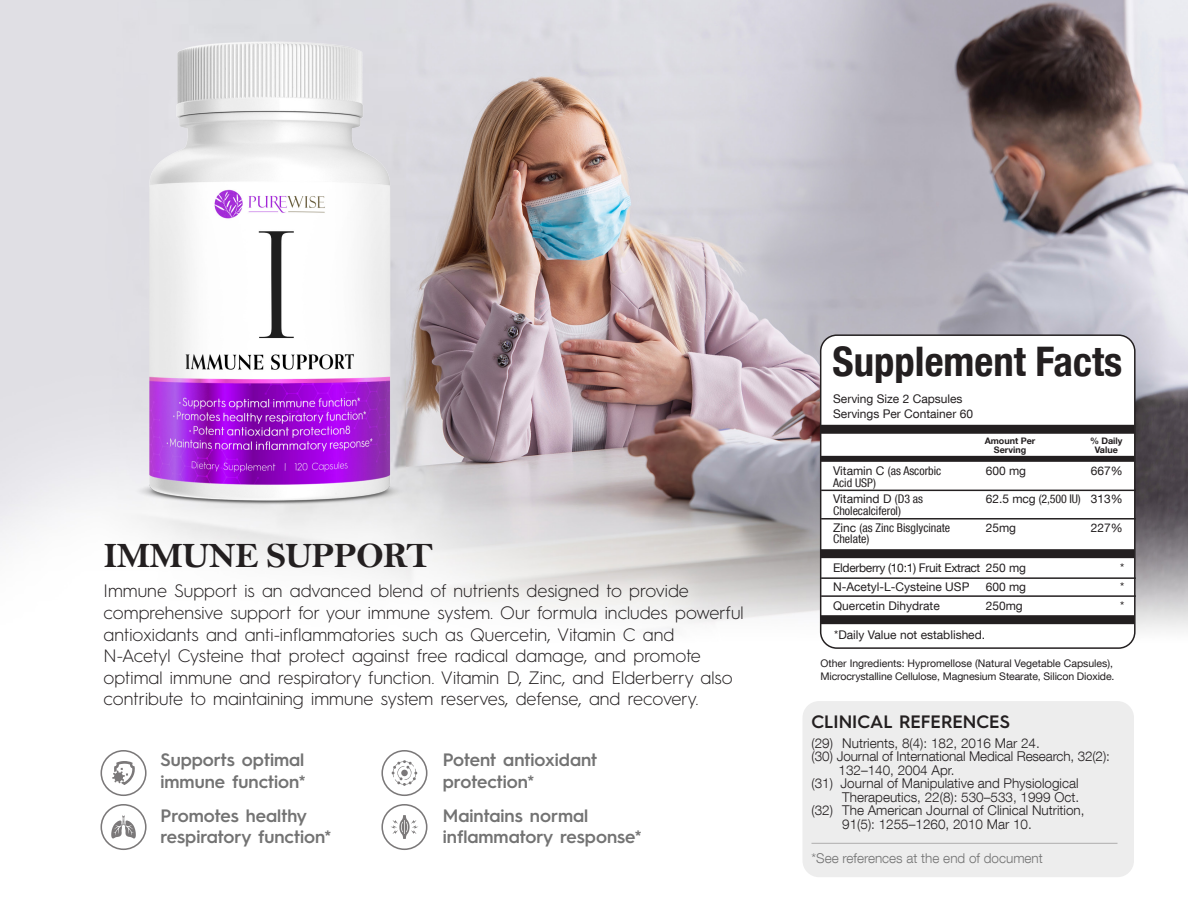
<style>
.page{position:relative;width:1188px;height:918px;background:#fff}
.page>*{position:absolute;margin:0;border:0;box-sizing:border-box;transform-origin:0 0}
.t1{font:700 condensed 40.8px "Helvetica Neue LT Com";color:#231f20}
.t2{font:36px "Bell MT Bold";letter-spacing:-.025em;color:#231f20}
.t3{font:300 18px/21.6px "Hurme Geometric Sans 3";color:#231f20}
.t4{font:600 18px/21.6px "Hurme Geometric Sans 3";color:#737373}
.t5{font:600 18px "Hurme Geometric Sans 3";color:#231f20}
.t6{font:300 13.5px/13.5px "Helvetica Neue LT Com";color:#231f20}
.t7{font:300 13.5px "Helvetica Neue LT Com";color:#737373}
.t8{font:12px/18.9px "Helvetica Neue LT Com";color:#231f20}
.t9{font:condensed 12px/12px "Helvetica Neue LT Com";color:#231f20}
.t10{font:10.5px "Helvetica Neue LT Com";letter-spacing:-.01em;color:#231f20}
.t11{font:700 9px/9px "Helvetica Neue LT Com";color:#231f20;text-align:center}
.s1{font-stretch:normal}
</style>
<div class="page">
<img style="left:0;top:0;width:1188px;height:876px">
<img style="left:120px;top:20px;width:302px;height:498px">
<svg style="left:100px;top:750px;width:47px;height:46px"></svg>
<svg style="left:100px;top:804px;width:47px;height:46px"></svg>
<svg style="left:381px;top:750px;width:47px;height:46px"></svg>
<svg style="left:381px;top:804px;width:47px;height:46px"></svg>
<div style="left:821px;top:335px;width:314px;height:313px;background:#fff;border-radius:16px"></div>
<div style="left:820px;top:334px;width:316px;height:315px;border:1px solid #231f20;border-radius:16px"></div>
<div style="left:820px;top:425px;width:314px;height:9px;background:#231f20"></div>
<div style="left:820px;top:549px;width:314px;height:9px;background:#231f20"></div>
<div style="left:820px;top:615px;width:314px;height:9px;background:#231f20"></div>
<div style="left:820px;top:456px;width:314px;height:6px;background:#231f20"></div>
<hr style="left:821px;top:490px;width:315px;height:1px;background:#231f20">
<hr style="left:821px;top:518px;width:315px;height:2px;background:#231f20">
<hr style="left:821px;top:577px;width:315px;height:2px;background:#231f20">
<hr style="left:821px;top:595px;width:315px;height:2px;background:#231f20">
<div style="left:802px;top:701px;width:332px;height:176px;background:#ededed;border-radius:16px"></div>
<hr style="left:812px;top:843px;width:306px;height:1px;background:#231f20">
<p class="t2" style="left:104px;top:534px;width:331px">IMMUNE SUPPORT</p>
<p class="t3" style="left:104px;top:579px;width:642px">Immune Support is an advanced blend of nutrients designed to provide comprehensive support for your immune system. Our formula includes powerful antioxidants and anti-inflammatories such as Quercetin, Vitamin C and N-Acetyl Cysteine that protect against free radical damage, and promote optimal immune and respiratory function. Vitamin D, Zinc, and Elderberry also contribute to maintaining immune system reserves, defense, and recovery.</p>
<p class="t4" style="left:160px;top:748px;width:147px">Supports optimal immune function*</p>
<p class="t4" style="left:160px;top:803px;width:172px">Promotes healthy respiratory function*</p>
<p class="t4" style="left:443px;top:748px;width:156px">Potent antioxidant protection*</p>
<p class="t4" style="left:443px;top:803px;width:200px">Maintains normal inflammatory response*</p>
<p class="t1" style="left:833px;top:337px;width:291px">Supplement Facts</p>
<p class="t8" style="left:833px;top:392px;width:141px;line-height:14.4px">Serving Size 2 Capsules<br>Servings Per Container 60</p>
<p class="t11" style="left:985px;top:436px;width:52px">Amount Per<br>Serving</p>
<p class="t11" style="left:1090px;top:436px;width:34px">% Daily<br>Value</p>
<p class="t9" style="left:833px;top:464px;width:110px"><span class="s1">Vitamin C</span> (as Ascorbic<br>Acid USP)</p>
<p class="t9" style="left:833px;top:493px;width:91px"><span class="s1">Vitamind D</span> (D3 as<br>Cholecalciferol)</p>
<p class="t9" style="left:833px;top:521px;width:119px"><span class="s1">Zinc</span> (as Zinc Bisglycinate<br>Chelate)</p>
<p class="t8" style="left:833px;top:558px;width:194px">Elderberry (10:1) Fruit Extract 250 mg<br>N-Acetyl-L-Cysteine USP<br>Quercetin Dihydrate</p>
<p class="t8" style="left:834px;top:625px;width:152px">*Daily Value not established.</p>
<p class="t8" style="left:986px;top:461px;width:42px">600 mg</p>
<p class="t9" style="left:986px;top:493px;width:97px"><span class="s1">62.5 mcg</span> (2,500 IU)</p>
<p class="t8" style="left:986px;top:518px;width:32px">25mg</p>
<p class="t8" style="left:986px;top:577px;width:42px">600 mg<br>250mg</p>
<p class="t8" style="left:1091px;top:461px;width:33px">667%</p>
<p class="t8" style="left:1091px;top:489px;width:33px">313%</p>
<p class="t8" style="left:1091px;top:518px;width:33px">227%</p>
<p class="t8" style="left:1120px;top:558px;width:6px;text-align:justify">* * *</p>
<p class="t10" style="left:820px;top:657px;width:294px">Other Ingredients: Hypromellose (Natural Vegetable Capsules),</p>
<p class="t10" style="left:820px;top:670px;width:296px">Microcrystalline Cellulose, Magnesium Stearate, Silicon Dioxide.</p>
<p class="t5" style="left:812px;top:709px;width:200px">CLINICAL REFERENCES</p>
<p class="t6" style="left:812px;top:736px;width:230px">(29) Nutrients, 8(4): 182, 2016 Mar 24.</p>
<p class="t6" style="left:838px;top:749px;width:273px;text-indent:-27px">(30) Journal of International Medical Research, 32(2):<br>132–140, 2004 Apr.</p>
<p class="t6" style="left:812px;top:776px;width:269px;text-align:right">(31) Journal of Manipulative and Physiological<br>Therapeutics, 22(8): 530–533, 1999 Oct.</p>
<p class="t6" style="left:842px;top:803px;width:244px;text-indent:-31px">(32) The American Journal of Clinical Nutrition,<br>91(5): 1255–1260, 2010 Mar 10.</p>
<p class="t7" style="left:812px;top:850px;width:233px">*See references at the end of document</p>
</div>
